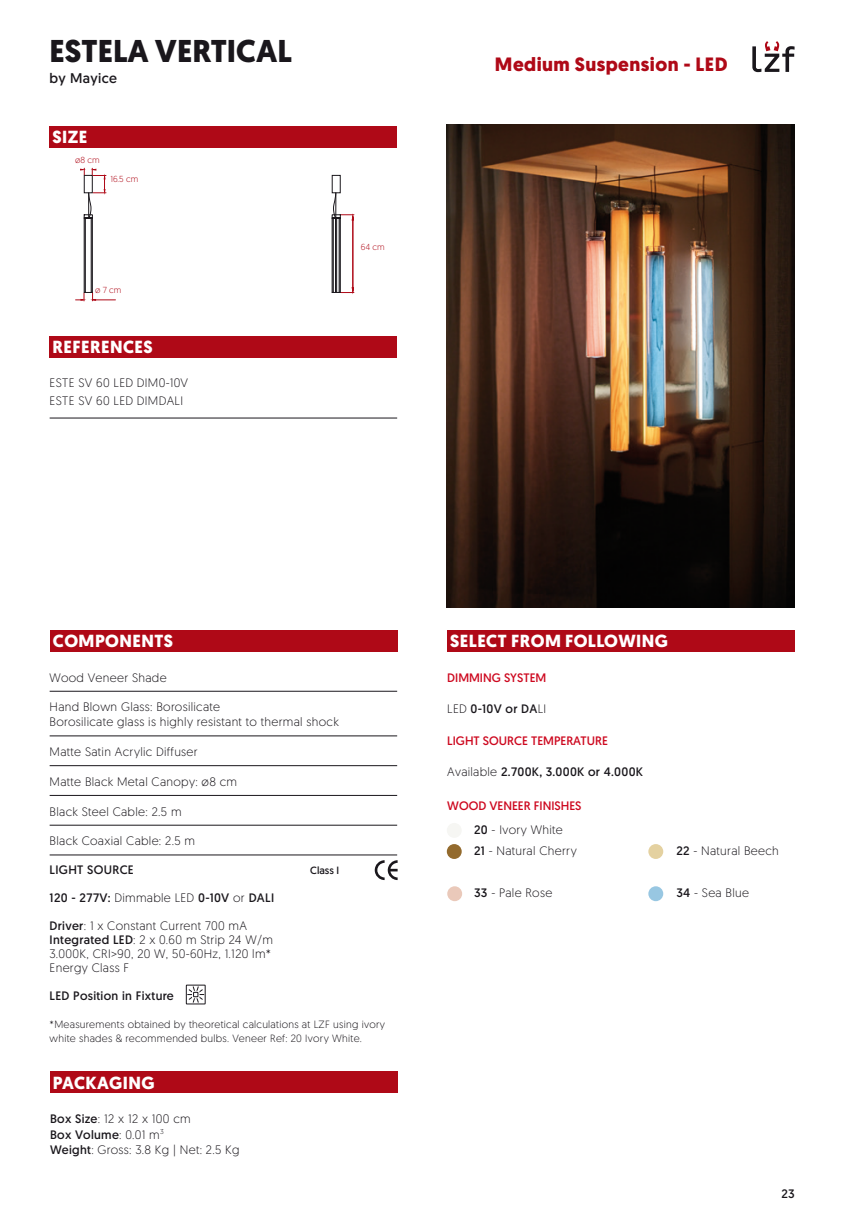
<style>
.page{position:relative;width:844px;height:1216px;background:#fff}
.page>*{position:absolute;margin:0;border:0;box-sizing:border-box;transform-origin:0 0}
.t1{font:700 31.5px "Geomanist";color:#1a171c}
.t2{font:700 19.25px "Geomanist";letter-spacing:.025em;color:#af0917}
.t3{font:700 17.5px "Geomanist";letter-spacing:.025em;color:#fff}
.t4{font:14px "Geomanist";letter-spacing:.025em;color:#1a171c}
.t5{font:300 12.25px/14px "Geomanist";letter-spacing:.025em;color:#1a171c}
.t6{font:12.25px "Geomanist";letter-spacing:.025em;color:#1a171c}
.t7{font:12.25px/24.2px "Geomanist";color:#cd071e}
.t8{font:300 10.5px/14px "Geomanist";letter-spacing:.025em;color:#1a171c}
.t9{font:10.5px "Geomanist";color:#1a171c}
.t10{font:300 8.75px "Geomanist";color:#af0917}
.s1{font-weight:300}
.s2{font-weight:400}
.s3{color:#1a171c}
.s4{font-weight:300;color:#1a171c}
</style>
<div class="page">
<svg style="left:752px;top:41px;width:42px;height:31px"></svg>
<div style="left:447px;top:630px;width:347px;height:21px;background:#af0917"></div>
<div style="left:50px;top:126px;width:347px;height:21px;background:#af0917"></div>
<div style="left:50px;top:336px;width:347px;height:21px;background:#af0917"></div>
<div style="left:50px;top:1071px;width:347px;height:21px;background:#af0917"></div>
<div style="left:50px;top:630px;width:347px;height:21px;background:#af0917"></div>
<img style="left:446px;top:125px;width:348px;height:483px">
<svg style="left:332px;top:192px;width:22px;height:101px"></svg>
<svg style="left:76px;top:168px;width:39px;height:133px"></svg>
<hr style="left:50px;top:691px;width:347px;height:1px;background:#1a171c">
<hr style="left:50px;top:735px;width:347px;height:1px;background:#1a171c">
<hr style="left:50px;top:765px;width:347px;height:1px;background:#1a171c">
<hr style="left:50px;top:795px;width:347px;height:1px;background:#1a171c">
<hr style="left:50px;top:824px;width:347px;height:1px;background:#1a171c">
<hr style="left:50px;top:854px;width:347px;height:1px;background:#1a171c">
<svg style="left:374px;top:860px;width:23px;height:20px"></svg>
<svg style="left:188px;top:986px;width:15px;height:16px"></svg>
<div style="left:186px;top:984px;width:19px;height:20px;border:1px solid #1a171c"></div>
<hr style="left:50px;top:418px;width:347px;height:1px;background:#1a171c">
<div style="left:446px;top:823px;width:15px;height:14px;background:#f6f6f3;border-radius:50%"></div>
<div style="left:446px;top:844px;width:15px;height:15px;background:#936a2d;border-radius:50%"></div>
<div style="left:648px;top:844px;width:15px;height:15px;background:#e4d1a0;border-radius:50%"></div>
<div style="left:447px;top:886px;width:15px;height:15px;background:#eac9ba;border-radius:50%"></div>
<div style="left:648px;top:886px;width:15px;height:15px;background:#98c7e2;border-radius:50%"></div>
<h1 class="t1" style="left:50px;top:30px;width:243px">ESTELA VERTICAL</h1>
<p class="t4" style="left:50px;top:69px;width:69px">by Mayice</p>
<h3 class="t3" style="left:52px;top:125px;width:36px">SIZE</h3>
<p class="t10" style="left:75px;top:155px;width:26px">ø8 cm</p>
<p class="t10" style="left:110px;top:173px;width:29px">16.5 cm</p>
<p class="t10" style="left:95px;top:284px;width:28px">ø 7 cm</p>
<h3 class="t3" style="left:52px;top:335px;width:102px">REFERENCES</h3>
<p class="t5" style="left:50px;top:373px;width:140px;line-height:18px">ESTE SV 60 LED DIM0-10V<br>ESTE SV 60 LED DIMDALI</p>
<p class="t10" style="left:361px;top:241px;width:25px">64 cm</p>
<h2 class="t2" style="left:495px;top:51px;width:234px">Medium Suspension - LED</h2>
<h3 class="t3" style="left:53px;top:629px;width:122px">COMPONENTS</h3>
<p class="t5" style="left:50px;top:669px;width:118px">Wood Veneer Shade</p>
<p class="t5" style="left:50px;top:699px;width:291px;line-height:14.9px">Hand Blown Glass: Borosilicate<br>Borosilicate glass is highly resistant to thermal shock</p>
<p class="t5" style="left:50px;top:744px;width:149px">Matte Satin Acrylic Diffuser</p>
<p class="t5" style="left:50px;top:774px;width:189px">Matte Black Metal Canopy: ø8 cm</p>
<p class="t5" style="left:50px;top:803px;width:133px">Black Steel Cable: 2.5 m</p>
<p class="t5" style="left:50px;top:833px;width:147px">Black Coaxial Cable: 2.5 m</p>
<p class="t6" style="left:50px;top:861px;width:86px">LIGHT SOURCE</p>
<p class="t6" style="left:50px;top:889px;width:226px">120 - 277V: <span class="s1">Dimmable LED</span> 0-10V <span class="s1">or</span> DALI</p>
<p class="t5" style="left:50px;top:918px;width:225px"><span class="s2">Driver</span>: 1 x Constant Current 700 mA<br><span class="s2">Integrated LED</span>: 2 x 0.60 m Strip 24 W/m<br>3.000K, CRI&gt;90, 20 W, 50-60Hz, 1.120 lm*<br>Energy Class F</p>
<p class="t6" style="left:50px;top:987px;width:126px">LED Position in Fixture</p>
<p class="t8" style="left:50px;top:1017px;width:337px">*Measurements obtained by theoretical calculations at LZF using ivory white shades &amp; recommended bulbs. Veneer Ref: 20 Ivory White.</p>
<p class="t9" style="left:310px;top:863px;width:30px">Class I</p>
<h3 class="t3" style="left:53px;top:1070px;width:103px">PACKAGING</h3>
<p class="t5" style="left:50px;top:1110px;width:191px;line-height:15.8px"><span class="s2">Box Size</span>: 12 x 12 x 100 cm<br><span class="s2">Box Volume</span>: 0.01 m<sup>3<br></sup><span class="s2">Weight</span>: Gross: 3.8 Kg | Net: 2.5 Kg</p>
<h3 class="t3" style="left:450px;top:629px;width:219px">SELECT FROM FOLLOWING</h3>
<p class="t7" style="left:447px;top:665px;width:101px">DIMMING SYSTEM</p>
<p class="t6" style="left:447px;top:700px;width:100px"><span class="s1">LED</span> 0-10V or DA<span class="s1">LI</span></p>
<p class="t7" style="left:447px;top:728px;width:162px">LIGHT SOURCE TEMPERATURE</p>
<p class="t6" style="left:447px;top:763px;width:197px"><span class="s1">Available</span> 2.700K, 3.000K or 4.000K</p>
<p class="t7" style="left:474px;top:793px;width:109px;text-indent:-27px">WOOD VENEER FINISHES<br><span class="s3">20</span> <span class="s4">- Ivory White</span></p>
<p class="t5" style="left:474px;top:843px;width:104px"><span class="s2">21</span> - Natural Cherry</p>
<p class="t5" style="left:474px;top:885px;width:80px"><span class="s2">33</span> - Pale Rose</p>
<p class="t5" style="left:676px;top:843px;width:104px"><span class="s2">22</span> - Natural Beech</p>
<p class="t5" style="left:676px;top:885px;width:74px"><span class="s2">34</span> - Sea Blue</p>
<p class="t6" style="left:781px;top:1185px;width:15px">23</p>
</div>
